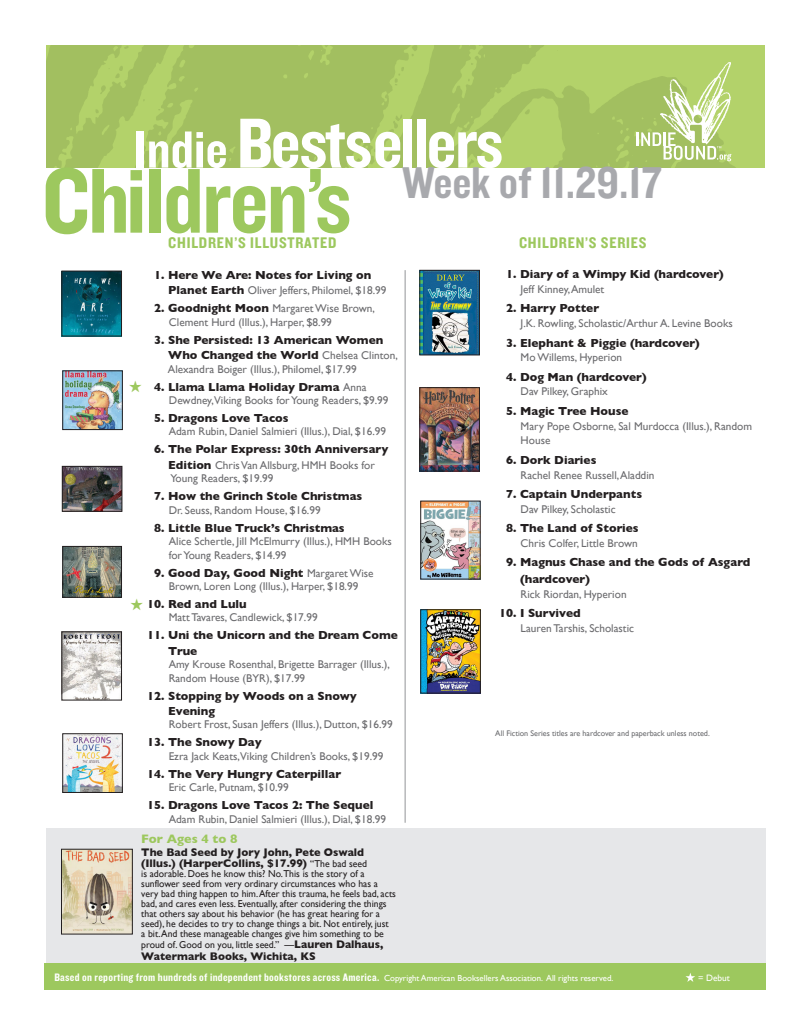
<style>
.page{position:relative;width:810px;height:1035px;background:#fff}
.page>*{position:absolute;margin:0;border:0;box-sizing:border-box;transform-origin:0 0}
.t1{font:95.5px "Knockout 50 Welterweight";letter-spacing:-.02em;color:#9dc85e}
.t2{font:73.38px "Knockout 50 Welterweight";letter-spacing:-.03em;color:#fff}
.t3{font:46.25px "Knockout 50 Welterweight";color:#a8a9ad}
.t4{font:16px "Knockout 50 Welterweight";letter-spacing:.05em;color:#9dc85e}
.t5{font:700 12.5px "Gill Sans";color:#9dc85e}
.BestsellerTitle{font:700 11.88px/15.2px "Gill Sans";color:#231f20}
.Body_Text_2{font:11.25px/13.4px "Gill Sans";color:#6b6b6e}
.BestsellerTitle-2{font:11.25px/13.4px "Gill Sans";color:#6b6b6e}
.t6{font:11.25px "Knockout 50 Welterweight";letter-spacing:.025em;color:#fff}
.t7{font:700 11.25px/11.2px "Gill Sans";color:#231f20}
.t8{font:10px/10px "Gill Sans";color:#231f20}
.t9{font:9.25px "Gill Sans";color:#fff}
.t10{font:8.12px "Gill Sans";letter-spacing:-.005em;color:#6c6d70}
.s1{font-size:54.25px}
.s2{font-weight:700;font-size:11.88px;color:#231f20}
.s3{font-weight:400;font-size:11.25px;color:#6b6b6e}
.s4{font-weight:400;font-size:10px}
.s5{font-weight:700;font-size:11.25px}
.s6{font-family:"Gill Sans";font-size:8.75px}
</style>
<div class="page">
<hr style="left:405px;top:270px;width:1px;height:553px;background:#939598">
<div style="left:46px;top:829px;width:720px;height:135px;background:#e6e7e9"></div>
<img style="left:46px;top:45px;width:718px;height:123px">
<div style="left:44px;top:964px;width:722px;height:26px;background:#9dc85e"></div>
<svg style="left:637px;top:62px;width:94px;height:99px"></svg>
<img style="left:64px;top:273px;width:56px;height:61px">
<div style="left:62px;top:271px;width:60px;height:65px;border:1px solid #231f20"></div>
<img style="left:65px;top:548px;width:55px;height:47px">
<div style="left:63px;top:546px;width:59px;height:51px;border:1px solid #231f20"></div>
<img style="left:64px;top:634px;width:56px;height:64px">
<img style="left:65px;top:736px;width:56px;height:55px">
<div style="left:63px;top:734px;width:60px;height:59px;border:1px solid #231f20"></div>
<img style="left:422px;top:272px;width:56px;height:81px">
<div style="left:420px;top:270px;width:60px;height:85px;border:1px solid #231f20"></div>
<img style="left:65px;top:373px;width:56px;height:55px">
<div style="left:63px;top:371px;width:60px;height:59px;border:1px solid #231f20"></div>
<svg style="left:685px;top:973px;width:10px;height:9px"></svg>
<img style="left:64px;top:468px;width:56px;height:41px">
<div style="left:62px;top:466px;width:60px;height:45px;border:1px solid #231f20"></div>
<img style="left:422px;top:390px;width:56px;height:79px">
<div style="left:420px;top:388px;width:60px;height:83px;border:1px solid #231f20"></div>
<img style="left:63px;top:851px;width:68px;height:81px">
<div style="left:61px;top:849px;width:72px;height:85px;border:1px solid #231f20"></div>
<img style="left:423px;top:503px;width:55px;height:74px">
<img style="left:423px;top:612px;width:56px;height:79px">
<div style="left:421px;top:610px;width:60px;height:83px;border:1px solid #231f20"></div>
<p class="t2" style="left:134px;top:95px;width:371px"><span class="s1">Indie</span> Bestsellers</p>
<p class="t3" style="left:402px;top:152px;width:261px">Week of 11.29.17</p>
<p class="t1" style="left:42px;top:138px;width:312px">Children’s</p>
<p class="t4" style="left:168px;top:232px;width:170px">CHILDREN’S ILLUSTRATED</p>
<p class="t4" style="left:519px;top:232px;width:129px">CHILDREN’S SERIES</p>
<p class="BestsellerTitle" style="left:154px;top:267px;width:219px">1. Here We Are: Notes for Living on</p>
<p class="BestsellerTitle-2" style="left:168px;top:284px;width:220px"><span class="s2">Planet Earth</span> Oliver Jeffers, Philomel, $18.99</p>
<p class="BestsellerTitle-2" style="left:169px;top:302px;width:208px;text-indent:-15px"><span class="s2">2. Goodnight Moon</span> Margaret Wise Brown,<br>Clement Hurd (Illus.), Harper, $8.99</p>
<p class="BestsellerTitle" style="left:168px;top:332px;width:231px;text-indent:-14px">3. She Persisted: 13 American Women<br>Who Changed the World <span class="s3">Chelsea Clinton,</span></p>
<p class="BestsellerTitle-2" style="left:168px;top:362px;width:190px">Alexandra Boiger (Illus.), Philomel, $17.99</p>
<p class="BestsellerTitle" style="left:154px;top:379px;width:214px">4. Llama Llama Holiday Drama <span class="s3">Anna</span></p>
<p class="BestsellerTitle-2" style="left:169px;top:393px;width:221px">Dewdney,Viking Books for Young Readers, $9.99</p>
<p class="BestsellerTitle" style="left:154px;top:410px;width:136px">5. Dragons Love Tacos</p>
<p class="Body_Text_2" style="left:169px;top:425px;width:219px">Adam Rubin, Daniel Salmieri (Illus.), Dial, $16.99</p>
<p class="BestsellerTitle" style="left:154px;top:442px;width:236px">6. The Polar Express: 30th Anniversary</p>
<p class="BestsellerTitle-2" style="left:168px;top:458px;width:208px"><span class="s2">Edition</span> Chris Van Allsburg, HMH Books for<br>Young Readers, $19.99</p>
<p class="BestsellerTitle" style="left:154px;top:488px;width:210px">7. How the Grinch Stole Christmas</p>
<p class="Body_Text_2" style="left:169px;top:503px;width:153px">Dr. Seuss, Random House, $16.99</p>
<p class="BestsellerTitle" style="left:154px;top:520px;width:192px">8. Little Blue Truck’s Christmas</p>
<p class="Body_Text_2" style="left:169px;top:535px;width:225px">Alice Schertle, Jill McElmurry (Illus.), HMH Books for Young Readers, $14.99</p>
<p class="BestsellerTitle" style="left:154px;top:565px;width:221px">9. Good Day, Good Night <span class="s3">Margaret Wise</span></p>
<p class="BestsellerTitle-2" style="left:169px;top:579px;width:191px">Brown, Loren Long (Illus.), Harper, $18.99</p>
<p class="BestsellerTitle" style="left:147px;top:596px;width:101px">10. Red and Lulu</p>
<p class="Body_Text_2" style="left:169px;top:611px;width:150px">Matt Tavares, Candlewick, $17.99</p>
<p class="BestsellerTitle" style="left:168px;top:628px;width:231px;text-indent:-21px">11. Uni the Unicorn and the Dream Come<br>True</p>
<p class="Body_Text_2" style="left:169px;top:658px;width:223px">Amy Krouse Rosenthal, Brigette Barrager (Illus.),<br>Random House (BYR), $17.99</p>
<p class="BestsellerTitle" style="left:168px;top:688px;width:190px;text-indent:-21px">12. Stopping by Woods on a Snowy<br>Evening</p>
<p class="Body_Text_2" style="left:169px;top:718px;width:226px">Robert Frost, Susan Jeffers (Illus.), Dutton, $16.99</p>
<p class="BestsellerTitle" style="left:147px;top:735px;width:116px">13. The Snowy Day</p>
<p class="Body_Text_2" style="left:169px;top:749px;width:216px">Ezra Jack Keats,Viking Children’s Books, $19.99</p>
<p class="BestsellerTitle" style="left:147px;top:766px;width:196px">14. The Very Hungry Caterpillar</p>
<p class="Body_Text_2" style="left:169px;top:781px;width:122px">Eric Carle, Putnam, $10.99</p>
<p class="BestsellerTitle" style="left:147px;top:797px;width:228px">15. Dragons Love Tacos 2: The Sequel</p>
<p class="Body_Text_2" style="left:169px;top:812px;width:219px">Adam Rubin, Daniel Salmieri (Illus.), Dial, $18.99</p>
<p class="t5" style="left:141px;top:829px;width:98px">For Ages 4 to 8</p>
<p class="t7" style="left:141px;top:846px;width:227px">The Bad Seed by Jory John, Pete Oswald (Illus.) (HarperCollins, $17.99) <span class="s4">“The bad seed</span></p>
<p class="t8" style="left:141px;top:869px;width:256px">is adorable. Does he know this? No.This is the story of a sunflower seed from very ordinary circumstances who has a very bad thing happen to him. After this trauma, he feels bad, acts bad, and cares even less. Eventually, after considering the things that others say about his behavior (he has great hearing for a seed), he decides to try to change things a bit. Not entirely, just<br>a bit. And these manageable changes give him something to be</p>
<p class="t8" style="left:141px;top:940px;width:244px">proud of. Good on you, little seed.” —<span class="s5">Lauren Dalhaus,</span></p>
<p class="t7" style="left:141px;top:950px;width:176px">Watermark Books, Wichita, KS</p>
<p class="BestsellerTitle" style="left:506px;top:266px;width:219px">1. Diary of a Wimpy Kid (hardcover)</p>
<p class="Body_Text_2" style="left:521px;top:282px;width:85px">Jeff Kinney, Amulet</p>
<p class="BestsellerTitle" style="left:506px;top:301px;width:95px">2. Harry Potter</p>
<p class="Body_Text_2" style="left:521px;top:317px;width:214px">J.K. Rowling, Scholastic/Arthur A. Levine Books</p>
<p class="BestsellerTitle" style="left:506px;top:335px;width:195px">3. Elephant &amp; Piggie (hardcover)</p>
<p class="Body_Text_2" style="left:521px;top:351px;width:103px">Mo Willems, Hyperion</p>
<p class="BestsellerTitle" style="left:506px;top:369px;width:142px">4. Dog Man (hardcover)</p>
<p class="Body_Text_2" style="left:521px;top:385px;width:89px">Dav Pilkey, Graphix</p>
<p class="BestsellerTitle" style="left:506px;top:403px;width:124px">5. Magic Tree House</p>
<p class="Body_Text_2" style="left:521px;top:418px;width:233px;line-height:14.8px">Mary Pope Osborne, Sal Murdocca (Illus.), Random<br>House</p>
<p class="BestsellerTitle" style="left:506px;top:452px;width:92px">6. Dork Diaries</p>
<p class="Body_Text_2" style="left:521px;top:468px;width:135px">Rachel Renee Russell, Aladdin</p>
<p class="BestsellerTitle" style="left:506px;top:486px;width:138px">7. Captain Underpants</p>
<p class="Body_Text_2" style="left:521px;top:502px;width:96px">Dav Pilkey, Scholastic</p>
<p class="BestsellerTitle" style="left:506px;top:520px;width:134px">8. The Land of Stories</p>
<p class="Body_Text_2" style="left:521px;top:536px;width:119px">Chris Colfer, Little Brown</p>
<p class="BestsellerTitle" style="left:520px;top:554px;width:232px;line-height:16.6px;text-indent:-14px">9. Magnus Chase and the Gods of Asgard (hardcover)</p>
<p class="Body_Text_2" style="left:521px;top:587px;width:107px">Rick Riordan, Hyperion</p>
<p class="BestsellerTitle" style="left:499px;top:605px;width:83px">10. I Survived</p>
<p class="Body_Text_2" style="left:521px;top:621px;width:115px">Lauren Tarshis, Scholastic</p>
<p class="t10" style="left:495px;top:728px;width:216px">All Fiction Series titles are hardcover and paperback unless noted.</p>
<p class="t6" style="left:54px;top:970px;width:561px">Based on reporting from hundreds of independent bookstores across America. <span class="s6">Copyright American Booksellers Association. All rights reserved.</span></p>
<p class="t9" style="left:698px;top:972px;width:33px">= Debut</p>
</div>
